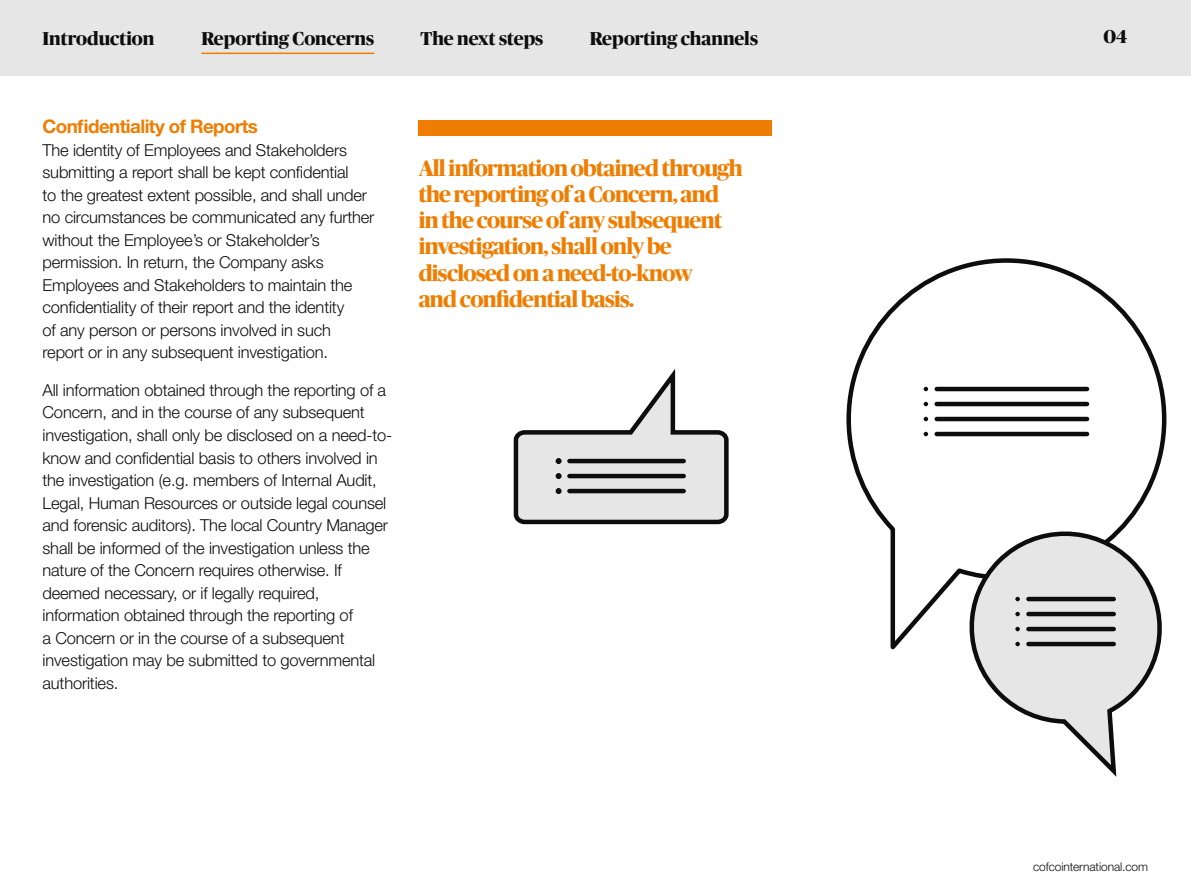
<style>
.page{position:relative;width:1191px;height:893px;background:#fff}
.page>*{position:absolute;margin:0;border:0;box-sizing:border-box;transform-origin:0 0}
.t1{font:700 22.5px/26.2px "Publico Banner Web";letter-spacing:-.03em;color:#ef7d00}
.t2{font:700 18.75px "Publico Banner Web";color:#0d0d0d}
.t3{font:700 18.75px "Helvetica Neue LT Std";letter-spacing:-.03em;color:#ef7d00}
.t4{font:300 16.5px/22.5px "Helvetica Neue LT Std";letter-spacing:-.01em;color:#0d0d0d}
.t5{font:300 12px "Helvetica Neue LT Std";letter-spacing:-.01em;color:#0d0d0d}
</style>
<div class="page">
<div style="left:0;top:0;width:1191px;height:75px;background:#e6e6e6"></div>
<svg style="left:846px;top:258px;width:321px;height:392px"></svg>
<svg style="left:962px;top:518px;width:205px;height:259px"></svg>
<svg style="left:1015px;top:597px;width:4px;height:4px"></svg>
<hr style="left:1028px;top:597px;width:85px;height:4px;background:#0d0d0d">
<svg style="left:1015px;top:612px;width:4px;height:4px"></svg>
<hr style="left:1028px;top:612px;width:85px;height:4px;background:#0d0d0d">
<svg style="left:1015px;top:627px;width:4px;height:4px"></svg>
<hr style="left:1028px;top:627px;width:85px;height:4px;background:#0d0d0d">
<svg style="left:1015px;top:642px;width:4px;height:4px"></svg>
<hr style="left:1028px;top:642px;width:85px;height:4px;background:#0d0d0d">
<svg style="left:513px;top:369px;width:216px;height:156px"></svg>
<hr style="left:569px;top:489px;width:114px;height:4px;background:#0d0d0d">
<div style="left:419px;top:120px;width:353px;height:16px;background:#ef7d00"></div>
<hr style="left:201px;top:53px;width:173px;height:1px;background:#ef7d00">
<p class="t2" style="left:43px;top:25px;width:113px">Introduction</p>
<p class="t2" style="left:201px;top:25px;width:174px">Reporting Concerns</p>
<p class="t2" style="left:420px;top:25px;width:124px">The next steps</p>
<p class="t2" style="left:589px;top:25px;width:170px">Reporting channels</p>
<p class="t3" style="left:43px;top:115px;width:217px">Confidentiality of Reports</p>
<p class="t4" style="left:43px;top:138px;width:333px">The identity of Employees and Stakeholders submitting a report shall be kept confidential<br>to the greatest extent possible, and shall under no circumstances be communicated any further without the Employee’s or Stakeholder’s permission. In return, the Company asks Employees and Stakeholders to maintain the confidentiality of their report and the identity<br>of any person or persons involved in such report or in any subsequent investigation.</p>
<p class="t4" style="left:43px;top:378px;width:351px">All information obtained through the reporting of a Concern, and in the course of any subsequent investigation, shall only be disclosed on a need-to&shy;know and confidential basis to others involved in the investigation (e.g. members of Internal Audit, Legal, Human Resources or outside legal counsel and forensic auditors). The local Country Manager shall be informed of the investigation unless the nature of the Concern requires otherwise. If deemed necessary, or if legally required, information obtained through the reporting of<br>a Concern or in the course of a subsequent investigation may be submitted to governmental authorities.</p>
<h1 class="t1" style="left:419px;top:153px;width:325px">All information obtained through the reporting of a Concern, and in the course of any subsequent investigation, shall only be disclosed on a need-to-know<br>and confidential basis.</h1>
<p class="t2" style="left:1103px;top:23px;width:25px">04</p>
<p class="t5" style="left:1033px;top:859px;width:117px">cofcointernational.com</p>
</div>
